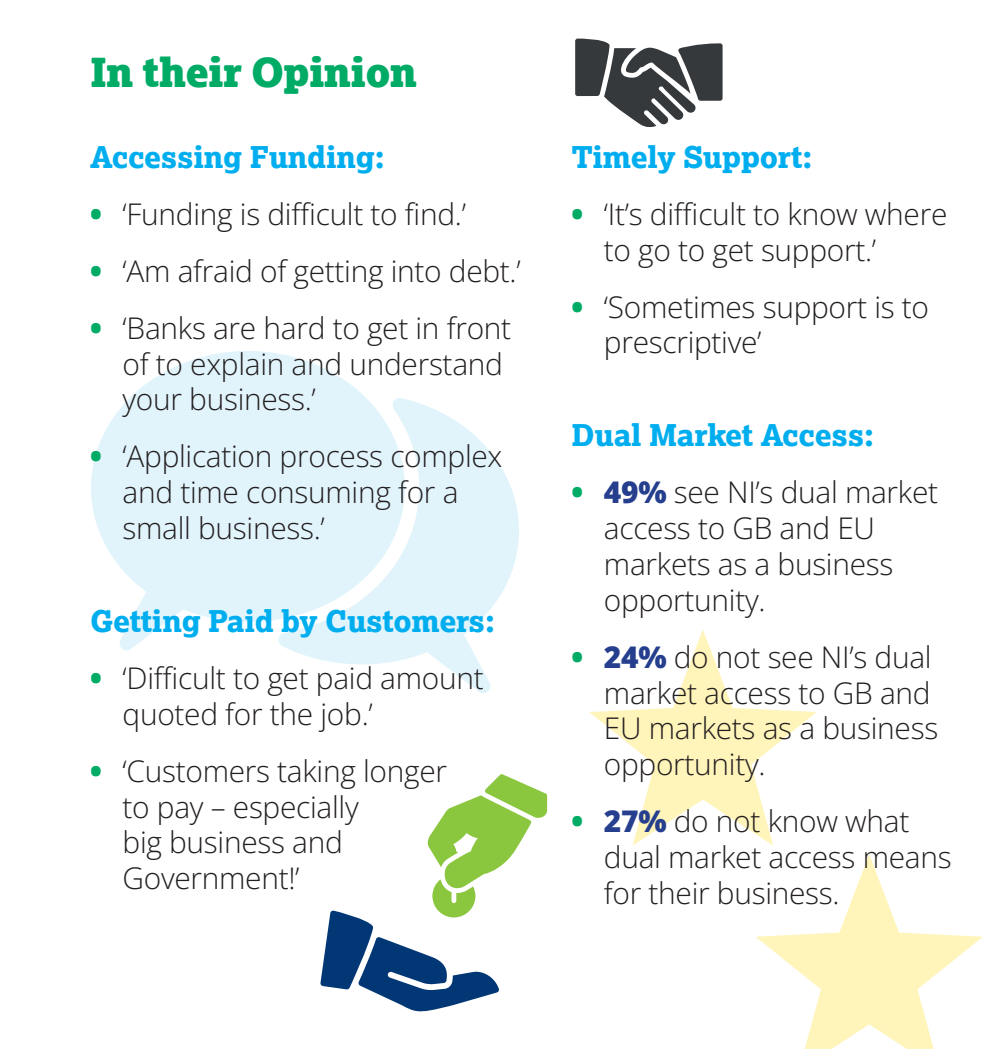
<style>
.page{position:relative;width:993px;height:1049px;background:#fff}
.page>*{position:absolute;margin:0;border:0;box-sizing:border-box;transform-origin:0 0}
.t1{font:900 39.75px "Lexia";letter-spacing:-.02em;color:#00ab66}
.t2{font:29.75px/35.8px "Open Sans";letter-spacing:-.01em;color:#231f20}
.t3{font:800 29.75px "Lexia";letter-spacing:-.01em;color:#00aeef}
.s1{color:#00ab66}
.s2{color:#253f8e}
</style>
<div class="page">
<svg style="left:756px;top:854px;width:226px;height:195px"></svg>
<svg style="left:589px;top:630px;width:227px;height:215px"></svg>
<svg style="left:91px;top:351px;width:274px;height:299px;fill:#e1f4fc"></svg>
<svg style="left:278px;top:397px;width:241px;height:296px;fill:#e1f4fc"></svg>
<svg style="left:575px;top:39px;width:147px;height:88px"></svg>
<svg style="left:320px;top:774px;width:227px;height:238px"></svg>
<h1 class="t1" style="left:90px;top:46px;width:328px">In their Opinion</h1>
<p class="t3" style="left:90px;top:138px;width:296px">Accessing Funding:</p>
<p class="t2" style="left:90px;top:195px;width:377px"><span class="s1">•</span> ‘Funding is difficult to find.’</p>
<p class="t2" style="left:90px;top:252px;width:432px"><span class="s1">•</span> ‘Am afraid of getting into debt.’</p>
<p class="t2" style="left:122px;top:309px;width:390px;text-indent:-32px"><span class="s1">•</span> ‘Banks are hard to get in front of to explain and understand your business.’</p>
<p class="t2" style="left:122px;top:438px;width:381px;text-indent:-32px"><span class="s1">•</span> ‘Application process complex and time consuming for a small business.’</p>
<p class="t3" style="left:90px;top:602px;width:406px">Getting Paid by Customers:</p>
<p class="t2" style="left:122px;top:659px;width:362px;text-indent:-32px"><span class="s1">•</span> ‘Difficult to get paid amount quoted for the job.’</p>
<p class="t2" style="left:122px;top:752px;width:326px;text-indent:-32px"><span class="s1">•</span> ‘Customers taking longer to pay – especially<br>big business and<br>Government!’</p>
<p class="t3" style="left:571px;top:138px;width:243px">Timely Support:</p>
<p class="t2" style="left:603px;top:195px;width:345px;text-indent:-32px"><span class="s1">•</span> ‘It’s difficult to know where to go to get support.’</p>
<p class="t2" style="left:603px;top:288px;width:326px;text-indent:-32px"><span class="s1">•</span> ‘Sometimes support is to prescriptive’</p>
<p class="t3" style="left:571px;top:416px;width:304px">Dual Market Access:</p>
<p class="t2" style="left:603px;top:474px;width:335px;text-indent:-32px"><span class="s1">•</span> <span class="s2">49%</span> see NI’s dual market access to GB and EU markets as a business opportunity.</p>
<p class="t2" style="left:603px;top:638px;width:336px;text-indent:-32px"><span class="s1">•</span> <span class="s2">24%</span> do not see NI’s dual market access to GB and<br>EU markets as a business opportunity.</p>
<p class="t2" style="left:603px;top:803px;width:349px;text-indent:-32px"><span class="s1">•</span> <span class="s2">27%</span> do not know what dual market access means for their business.</p>
</div>
